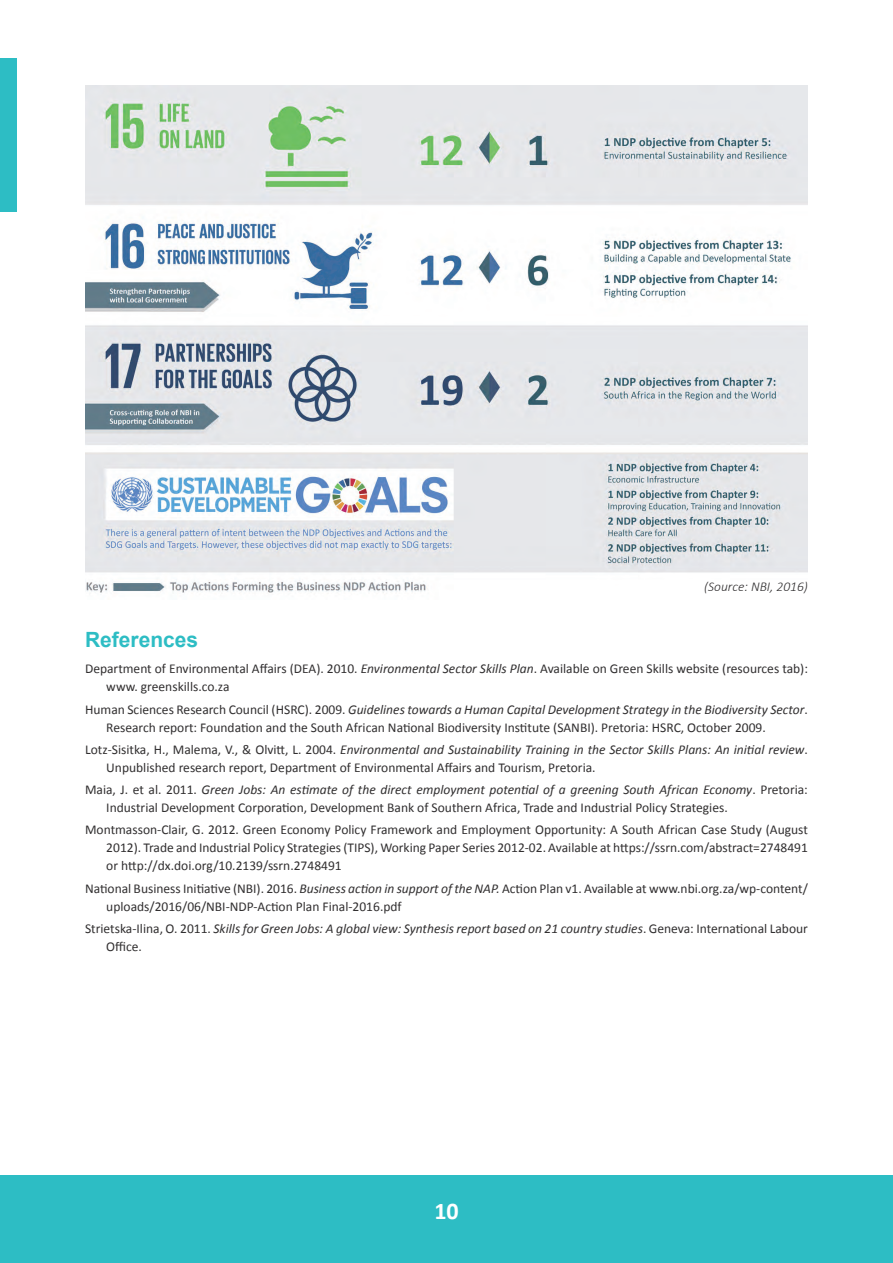
<style>
.page{position:relative;width:893px;height:1263px;background:#fff}
.page>*{position:absolute;margin:0;border:0;box-sizing:border-box;transform-origin:0 0}
.t1{font:700 24px "Calibri";color:#fff}
.t2{font:700 21px "Arial";color:#2dbdc4}
.t3{font:13.5px/18px "Calibri";color:#312f30}
.t4{font:italic 13.5px/18px "Calibri";color:#312f30}
.t5{font:italic 300 13.5px "Calibri";color:#312f30}
.s1{font-style:italic}
.s2{font-style:normal}
</style>
<div class="page">
<div style="left:0;top:1175px;width:893px;height:88px;background:#2dbdc4"></div>
<div style="left:0;top:59px;width:17px;height:153px;background:#2dbdc4"></div>
<img style="left:85px;top:85px;width:723px;height:508px">
<p class="t5" style="left:704px;top:578px;width:105px">(Source: NBI, 2016)</p>
<h2 class="t2" style="left:85px;top:625px;width:115px">References</h2>
<p class="t3" style="left:106px;top:660px;width:703px;text-indent:-21px">Department of Environmental Affairs (DEA). 2010. <span class="s1">Environmental Sector Skills Plan</span>. Available on Green Skills website (resources tab): www. greenskills.co.za</p>
<p class="t3" style="left:106px;top:700px;width:703px;text-indent:-21px">Human Sciences Research Council (HSRC). 2009. <span class="s1">Guidelines towards a Human Capital Development Strategy in the Biodiversity Sector</span>.<br>Research report: Foundation and the South African National Biodiversity Institute (SANBI). Pretoria: HSRC, October 2009.</p>
<p class="t3" style="left:106px;top:740px;width:703px;text-indent:-21px">Lotz-Sisitka, H., Malema, V., &amp; Olvitt, L. 2004. <span class="s1">Environmental and Sustainability Training in the Sector Skills Plans: An initial review</span>.<br>Unpublished research report, Department of Environmental Affairs and Tourism, Pretoria.</p>
<p class="t3" style="left:106px;top:781px;width:703px;text-indent:-21px">Maia, J. et al. 2011. <span class="s1">Green Jobs: An estimate of the direct employment potential of a greening South African Economy</span>. Pretoria:<br>Industrial Development Corporation, Development Bank of Southern Africa, Trade and Industrial Policy Strategies.</p>
<p class="t3" style="left:106px;top:821px;width:703px;text-align:justify;text-indent:-21px">Montmasson-Clair, G. 2012. Green Economy Policy Framework and Employment Opportunity: A South African Case Study (August 2012). Trade and Industrial Policy Strategies (TIPS), Working Paper Series 2012-02. Available at https://ssrn.com/abstract=2748491 or http://dx.doi.org/10.2139/ssrn.2748491</p>
<p class="t3" style="left:106px;top:879px;width:703px;text-indent:-21px">National Business Initiative (NBI). 2016. <span class="s1">Business action in support of the NAP.</span> Action Plan v1. Available at www.nbi.org.za/wp-content/ uploads/2016/06/NBI-NDP-Action Plan Final-2016.pdf</p>
<p class="t4" style="left:106px;top:919px;width:703px;text-indent:-21px"><span class="s2">Strietska-Ilina, O. 2011.</span> Skills for Green Jobs: A global view: Synthesis report based on 21 country studies<span class="s2">. Geneva: International Labour<br>Office.</span></p>
<h1 class="t1" style="left:434px;top:1195px;width:26px">10</h1>
</div>
